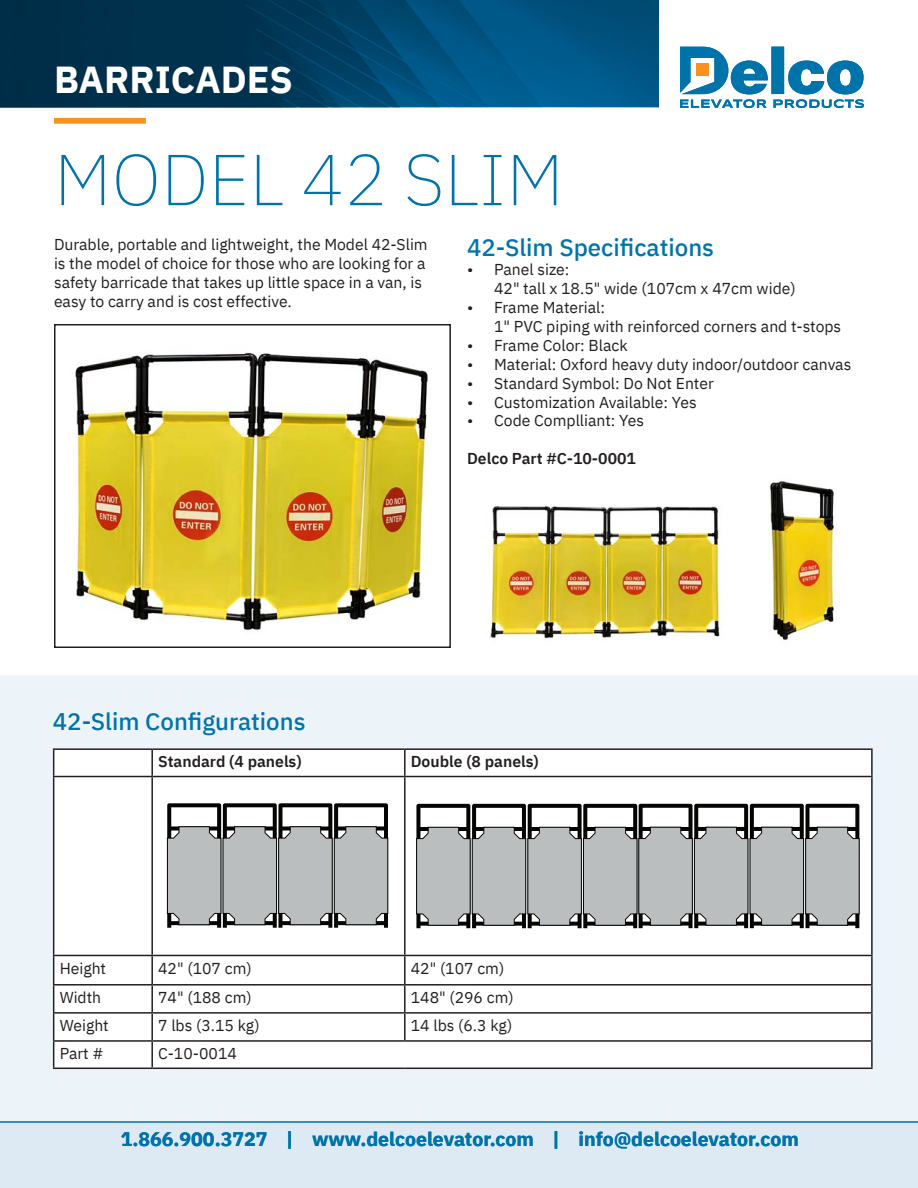
<style>
.page{position:relative;width:918px;height:1188px;background:#fff}
.page>*{position:absolute;margin:0;border:0;box-sizing:border-box;transform-origin:0 0}
.Product_title{font:200 72px "IBM Plex Sans";color:#0073ab}
.t1{font:700 37.5px "IBM Plex Sans";color:#fff}
.Paragraph_Style_1{font:500 24px "IBM Plex Sans";color:#0073ab}
.t2{font:700 19.5px "IBM Plex Sans";color:#0073ab}
.D_Text{font:15.75px/18.9px "IBM Plex Sans";color:#231f20}
.D_Text-2{font:600 15.75px "IBM Plex Sans";color:#231f20}
</style>
<div class="page">
<div style="left:0;top:1121px;width:918px;height:67px;background:#ddeaf4"></div>
<hr style="left:0;top:1121px;width:918px;height:2px;background:#0073ab">
<div style="left:0;top:675px;width:918px;height:445px;background:#edf4f9"></div>
<svg style="left:680px;top:47px;width:184px;height:61px"></svg>
<svg style="left:0;top:0;width:659px;height:107px;background:#004267"></svg>
<div style="left:54px;top:118px;width:92px;height:5px;background:#f7931d"></div>
<img style="left:75px;top:352px;width:353px;height:280px">
<div style="left:54px;top:324px;width:397px;height:324px;border:2px solid #231f20"></div>
<div style="left:54px;top:750px;width:817px;height:318px;background:#fff"></div>
<hr style="left:53px;top:748px;width:99px;height:2px;background:#231f20">
<svg style="left:53px;top:750px;width:1px;height:26px"></svg>
<hr style="left:152px;top:748px;width:253px;height:2px;background:#231f20">
<hr style="left:151px;top:750px;width:2px;height:26px;background:#231f20">
<hr style="left:405px;top:748px;width:468px;height:2px;background:#231f20">
<hr style="left:404px;top:750px;width:2px;height:26px;background:#231f20">
<hr style="left:871px;top:750px;width:2px;height:26px;background:#231f20">
<hr style="left:53px;top:776px;width:99px;height:1px;background:#231f20">
<hr style="left:53px;top:777px;width:1px;height:178px;background:#231f20">
<hr style="left:152px;top:776px;width:253px;height:1px;background:#231f20">
<hr style="left:151px;top:777px;width:2px;height:178px;background:#231f20">
<hr style="left:405px;top:776px;width:468px;height:1px;background:#231f20">
<hr style="left:404px;top:777px;width:2px;height:178px;background:#231f20">
<hr style="left:871px;top:777px;width:2px;height:178px;background:#231f20">
<hr style="left:53px;top:955px;width:99px;height:1px;background:#231f20">
<hr style="left:152px;top:955px;width:253px;height:1px;background:#231f20">
<hr style="left:151px;top:956px;width:2px;height:28px;background:#231f20">
<hr style="left:405px;top:955px;width:468px;height:1px;background:#231f20">
<hr style="left:404px;top:956px;width:2px;height:28px;background:#231f20">
<hr style="left:871px;top:956px;width:2px;height:28px;background:#231f20">
<hr style="left:53px;top:984px;width:99px;height:2px;background:#231f20">
<hr style="left:152px;top:984px;width:253px;height:2px;background:#231f20">
<hr style="left:151px;top:986px;width:2px;height:26px;background:#231f20">
<hr style="left:405px;top:984px;width:468px;height:2px;background:#231f20">
<hr style="left:404px;top:986px;width:2px;height:26px;background:#231f20">
<hr style="left:871px;top:986px;width:2px;height:26px;background:#231f20">
<hr style="left:53px;top:1012px;width:99px;height:2px;background:#231f20">
<hr style="left:152px;top:1012px;width:253px;height:2px;background:#231f20">
<hr style="left:151px;top:1014px;width:2px;height:26px;background:#231f20">
<hr style="left:405px;top:1012px;width:468px;height:2px;background:#231f20">
<hr style="left:404px;top:1014px;width:2px;height:26px;background:#231f20">
<hr style="left:871px;top:1014px;width:2px;height:26px;background:#231f20">
<hr style="left:53px;top:1040px;width:99px;height:2px;background:#231f20">
<svg style="left:53px;top:956px;width:1px;height:112px"></svg>
<hr style="left:152px;top:1040px;width:253px;height:2px;background:#231f20">
<hr style="left:151px;top:1042px;width:2px;height:26px;background:#231f20">
<hr style="left:405px;top:1040px;width:468px;height:2px;background:#231f20">
<hr style="left:871px;top:1042px;width:2px;height:26px;background:#231f20">
<hr style="left:53px;top:1068px;width:99px;height:1px;background:#231f20">
<hr style="left:152px;top:1068px;width:253px;height:1px;background:#231f20">
<hr style="left:405px;top:1068px;width:468px;height:1px;background:#231f20">
<img style="left:490px;top:504px;width:230px;height:135px">
<img style="left:768px;top:481px;width:69px;height:159px">
<svg style="left:167px;top:803px;width:222px;height:125px;background:#aeb0b0"></svg>
<svg style="left:416px;top:804px;width:444px;height:124px;background:#adafaf"></svg>
<h2 class="t1" style="left:54px;top:50px;width:240px">BARRICADES</h2>
<p class="Product_title" style="left:54px;top:126px;width:511px">MODEL 42 SLIM</p>
<p class="D_Text" style="left:54px;top:234px;width:375px">Durable, portable and lightweight, the Model 42-Slim is the model of choice for those who are looking for a safety barricade that takes up little space in a van, is easy to carry and is cost effective.</p>
<p class="Paragraph_Style_1" style="left:467px;top:229px;width:249px">42-Slim Specifications</p>
<p class="D_Text" style="left:494px;top:259px;width:303px;text-indent:-27px">• Panel size:<br>42" tall x 18.5" wide (107cm x 47cm wide)</p>
<p class="D_Text" style="left:494px;top:297px;width:349px;text-indent:-27px">• Frame Material:<br>1" PVC piping with reinforced corners and t-stops</p>
<p class="D_Text" style="left:467px;top:334px;width:162px">• Frame Color: Black</p>
<p class="D_Text" style="left:467px;top:353px;width:386px">• Material: Oxford heavy duty indoor/outdoor canvas</p>
<p class="D_Text" style="left:467px;top:372px;width:248px">• Standard Symbol: Do Not Enter</p>
<p class="D_Text" style="left:467px;top:391px;width:231px">• Customization Available: Yes</p>
<p class="D_Text" style="left:467px;top:410px;width:179px">• Code Complliant: Yes</p>
<p class="D_Text-2" style="left:467px;top:446px;width:170px">Delco Part #C-10-0001</p>
<p class="Paragraph_Style_1" style="left:53px;top:703px;width:254px">42-Slim Configurations</p>
<p class="D_Text-2" style="left:158px;top:750px;width:145px">Standard (4 panels)</p>
<p class="D_Text-2" style="left:411px;top:750px;width:130px">Double (8 panels)</p>
<p class="D_Text" style="left:60px;top:957px;width:48px">Height</p>
<p class="D_Text" style="left:158px;top:957px;width:95px">42" (107 cm)</p>
<p class="D_Text" style="left:411px;top:957px;width:95px">42" (107 cm)</p>
<p class="D_Text" style="left:60px;top:987px;width:43px">Width</p>
<p class="D_Text" style="left:158px;top:987px;width:95px">74" (188 cm)</p>
<p class="D_Text" style="left:411px;top:987px;width:104px">148" (296 cm)</p>
<p class="D_Text" style="left:60px;top:1015px;width:51px">Weight</p>
<p class="D_Text" style="left:158px;top:1015px;width:103px">7 lbs (3.15 kg)</p>
<p class="D_Text" style="left:411px;top:1015px;width:103px">14 lbs (6.3 kg)</p>
<p class="D_Text" style="left:60px;top:1043px;width:46px">Part #</p>
<p class="D_Text" style="left:158px;top:1043px;width:80px">C-10-0014</p>
<p class="t2" style="left:121px;top:1124px;width:680px">1.866.900.3727 | www.delcoelevator.com | info@delcoelevator.com</p>
</div>
